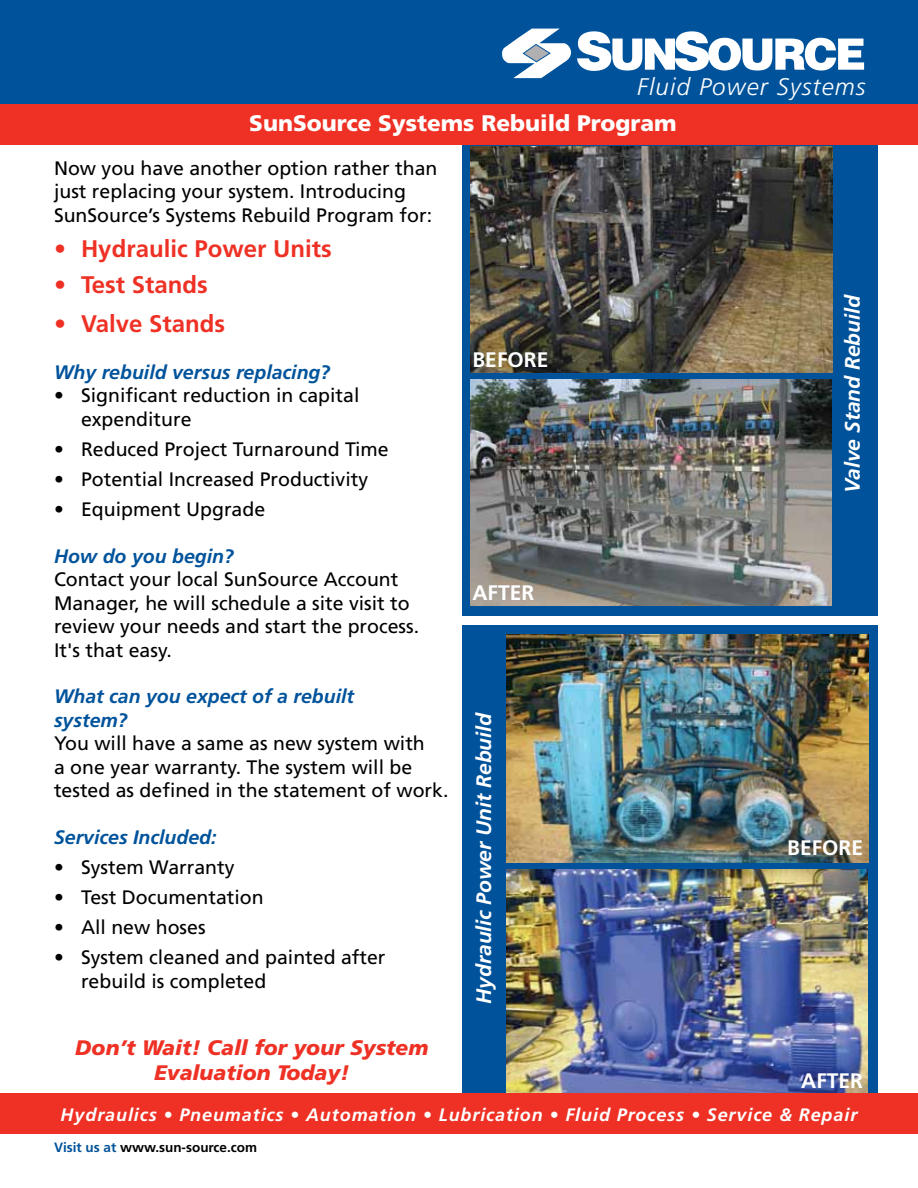
<style>
.page{position:relative;width:918px;height:1188px;background:#fff}
.page>*{position:absolute;margin:0;border:0;box-sizing:border-box;transform-origin:0 0}
.t1{font:700 24px "Frutiger";color:#ee3124}
.t2{font:italic 300 24px "Frutiger";letter-spacing:.05em;color:#fff}
.t3{font:900 22.5px "Frutiger";color:#fff}
.t4{font:italic 900 21px/25.2px "Frutiger";color:#ee3124;text-align:center}
.t5{font:italic 700 21px "Frutiger";color:#fff}
.t6{font:700 21px "Frutiger";color:#fff}
.t7{font:19.5px/23.4px "Frutiger";color:#000}
.t8{font:italic 700 19.5px/23.4px "Frutiger";color:#00539b}
.t9{font:italic 700 18px "Frutiger";letter-spacing:.05em;color:#fff}
.t10{font:700 13.5px "Frutiger";color:#000}
.s1{color:#00539b}
</style>
<div class="page">
<div style="left:463px;top:626px;width:415px;height:488px;background:#00539b"></div>
<div style="left:463px;top:136px;width:415px;height:480px;background:#00539b"></div>
<div style="left:0;top:0;width:918px;height:108px;background:#00539b"></div>
<svg style="left:502px;top:29px;width:362px;height:49px"></svg>
<img style="left:470px;top:146px;width:362px;height:226px">
<img style="left:470px;top:379px;width:361px;height:227px">
<img style="left:507px;top:634px;width:362px;height:229px">
<img style="left:507px;top:870px;width:361px;height:224px">
<div style="left:0;top:104px;width:918px;height:40px;background:#ee3124"></div>
<div style="left:0;top:1094px;width:918px;height:40px;background:#ee3124"></div>
<p class="t2" style="left:637px;top:73px;width:230px">Fluid Power Systems</p>
<p class="t3" style="left:249px;top:109px;width:429px">SunSource Systems Rebuild Program</p>
<p class="t7" style="left:54px;top:156px;width:385px">Now you have another option rather than just replacing your system. Introducing<br>SunSource’s Systems Rebuild Program for:</p>
<p class="t1" style="left:54px;top:235px;width:279px">• Hydraulic Power Units</p>
<p class="t1" style="left:54px;top:270px;width:155px">• Test Stands</p>
<p class="t1" style="left:54px;top:310px;width:173px">• Valve Stands</p>
<p class="t8" style="left:54px;top:360px;width:278px">Why rebuild versus replacing?</p>
<p class="t7" style="left:81px;top:384px;width:280px;text-indent:-27px">• Significant reduction in capital expenditure</p>
<p class="t7" style="left:54px;top:437px;width:336px">• Reduced Project Turnaround Time</p>
<p class="t7" style="left:54px;top:467px;width:316px">• Potential Increased Productivity</p>
<p class="t7" style="left:54px;top:497px;width:213px">• Equipment Upgrade</p>
<p class="t8" style="left:54px;top:544px;width:181px">How do you begin?</p>
<p class="t7" style="left:54px;top:568px;width:367px">Contact your local SunSource Account Manager, he will schedule a site visit to review your needs and start the process.<br>It's that easy.</p>
<p class="t8" style="left:54px;top:685px;width:302px">What can you expect of a rebuilt system?</p>
<p class="t7" style="left:54px;top:731px;width:396px">You will have a same as new system with<br>a one year warranty. The system will be tested as defined in the statement of work.</p>
<p class="t8" style="left:54px;top:825px;width:164px">Services Included:</p>
<p class="t7" style="left:54px;top:855px;width:182px">• System Warranty</p>
<p class="t7" style="left:54px;top:885px;width:211px">• Test Documentation</p>
<p class="t7" style="left:54px;top:915px;width:153px">• All new hoses</p>
<p class="t7" style="left:81px;top:946px;width:306px;text-indent:-27px">• System cleaned and painted after rebuild is completed</p>
<p class="t4" style="left:75px;top:1035px;width:354px">Don’t Wait! Call for your System<br>Evaluation Today!</p>
<p class="t6" style="left:472px;top:347px;width:77px">Before</p>
<p class="t6" style="left:472px;top:581px;width:63px">After</p>
<p class="t5" style="left:472px;top:1004px;width:293px;rotate:-90deg">Hydraulic Power Unit Rebuild</p>
<p class="t5" style="left:840px;top:493px;width:200px;rotate:-90deg">Valve Stand Rebuild</p>
<p class="t6" style="left:787px;top:835px;width:77px">Before</p>
<p class="t6" style="left:801px;top:1068px;width:63px">After</p>
<p class="t9" style="left:61px;top:1104px;width:798px">Hydraulics • Pneumatics • Automation • Lubrication • Fluid Process • Service &amp; Repair</p>
<p class="t10" style="left:54px;top:1139px;width:205px"><span class="s1">Visit us at</span> www.sun-source.com</p>
</div>
